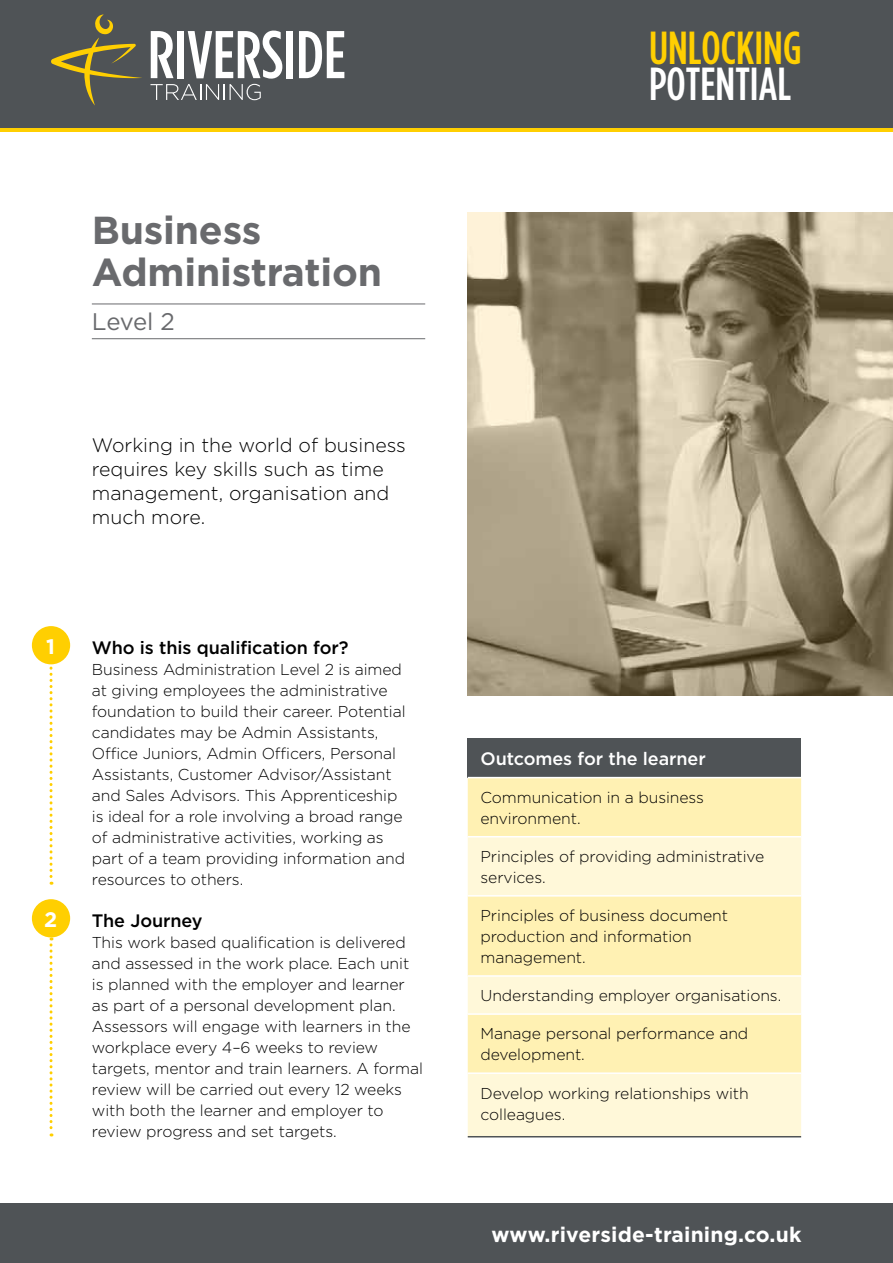
<style>
.page{position:relative;width:893px;height:1263px;background:#fff}
.page>*{position:absolute;margin:0;border:0;box-sizing:border-box;transform-origin:0 0}
.t1{font:500 condensed 46.35px "Gotham";color:#ffcf01}
.t2{font:500 condensed 46.35px "Gotham";color:#fff}
.t3{font:700 39px/42px "Gotham";letter-spacing:-.005em;color:#696a6d}
.t4{font:24px "Gotham";letter-spacing:-.025em;color:#696a6d}
.t5{font:700 21px "Gotham";letter-spacing:.01em;color:#fff}
.t6{font:300 19.5px/24px "Gotham";color:#000}
.t7{font:500 18px "Gotham";letter-spacing:-.005em;color:#000}
.t8{font:500 18px "Gotham";letter-spacing:-.005em;color:#fff}
.t9{font:300 15.75px/21px "Gotham";letter-spacing:-.005em;color:#000}
</style>
<div class="page">
<div style="left:0;top:1203px;width:893px;height:60px;background:#4f5356"></div>
<hr style="left:0;top:128px;width:893px;height:4px;background:#ffcf01">
<div style="left:0;top:0;width:893px;height:128px;background:#4f5356"></div>
<div style="left:286px;top:31px;width:7px;height:47px;background:#fff"></div>
<svg style="left:299px;top:31px;width:45px;height:47px"></svg>
<svg style="left:51px;top:15px;width:91px;height:91px"></svg>
<svg style="left:150px;top:31px;width:132px;height:69px"></svg>
<hr style="left:92px;top:304px;width:333px;height:1px;background:#696a6d">
<hr style="left:92px;top:338px;width:333px;height:1px;background:#696a6d">
<div style="left:32px;top:626px;width:38px;height:38px;background:#ffcf01;border-radius:50%"></div>
<div style="left:32px;top:899px;width:38px;height:38px;background:#ffcf01;border-radius:50%"></div>
<svg style="left:50px;top:664px;width:3px;height:221px"></svg>
<svg style="left:50px;top:937px;width:3px;height:199px"></svg>
<img style="left:468px;top:213px;width:425px;height:483px">
<div style="left:468px;top:738px;width:333px;height:40px;background:#4f5356"></div>
<div style="left:468px;top:778px;width:333px;height:58px;background:#fff1b3"></div>
<svg style="left:468px;top:837px;width:333px;height:299px;background:#fef4c7"></svg>
<hr style="left:468px;top:777px;width:333px;height:1px;background:#fff">
<hr style="left:468px;top:895px;width:333px;height:1px;background:#fff">
<hr style="left:468px;top:975px;width:333px;height:2px;background:#fff">
<hr style="left:468px;top:1013px;width:333px;height:2px;background:#fff">
<hr style="left:468px;top:1072px;width:333px;height:2px;background:#fff">
<hr style="left:468px;top:1136px;width:333px;height:1px;background:#4f5356">
<h2 class="t3" style="left:92px;top:209px;width:292px">Business<br>Administration</h2>
<h3 class="t4" style="left:92px;top:306px;width:84px">Level 2</h3>
<p class="t6" style="left:92px;top:432px;width:316px">Working in the world of business requires key skills such as time management, organisation and much more.</p>
<h3 class="t5" style="left:46px;top:632px;width:10px">1</h3>
<h3 class="t5" style="left:44px;top:905px;width:15px">2</h3>
<p class="t7" style="left:92px;top:635px;width:258px">Who is this qualification for?</p>
<p class="t9" style="left:92px;top:658px;width:315px">Business Administration Level 2 is aimed at giving employees the administrative foundation to build their career. Potential candidates may be Admin Assistants, Office Juniors, Admin Officers, Personal Assistants, Customer Advisor/Assistant and Sales Advisors. This Apprenticeship is ideal for a role involving a broad range of administrative activities, working as part of a team providing information and resources to others.</p>
<p class="t7" style="left:92px;top:908px;width:112px">The Journey</p>
<p class="t9" style="left:92px;top:931px;width:333px">This work based qualification is delivered and assessed in the work place. Each unit is planned with the employer and learner as part of a personal development plan.<br>Assessors will engage with learners in the workplace every 4–6 weeks to review targets, mentor and train learners. A formal review will be carried out every 12 weeks with both the learner and employer to review progress and set targets.</p>
<h1 class="t1" style="left:649px;top:22px;width:154px">UNLOCKING</h1>
<h1 class="t2" style="left:649px;top:58px;width:144px">POTENTIAL</h1>
<p class="t8" style="left:480px;top:747px;width:227px">Outcomes for the learner</p>
<p class="t9" style="left:480px;top:786px;width:225px">Communication in a business environment.</p>
<p class="t9" style="left:480px;top:845px;width:285px">Principles of providing administrative services.</p>
<p class="t9" style="left:480px;top:905px;width:249px">Principles of business document production and information management.</p>
<p class="t9" style="left:480px;top:985px;width:302px">Understanding employer organisations.</p>
<p class="t9" style="left:480px;top:1023px;width:269px">Manage personal performance and development.</p>
<p class="t9" style="left:480px;top:1082px;width:270px">Develop working relationships with colleagues.</p>
<h3 class="t5" style="left:491px;top:1220px;width:312px">www.riverside-training.co.uk</h3>
</div>
